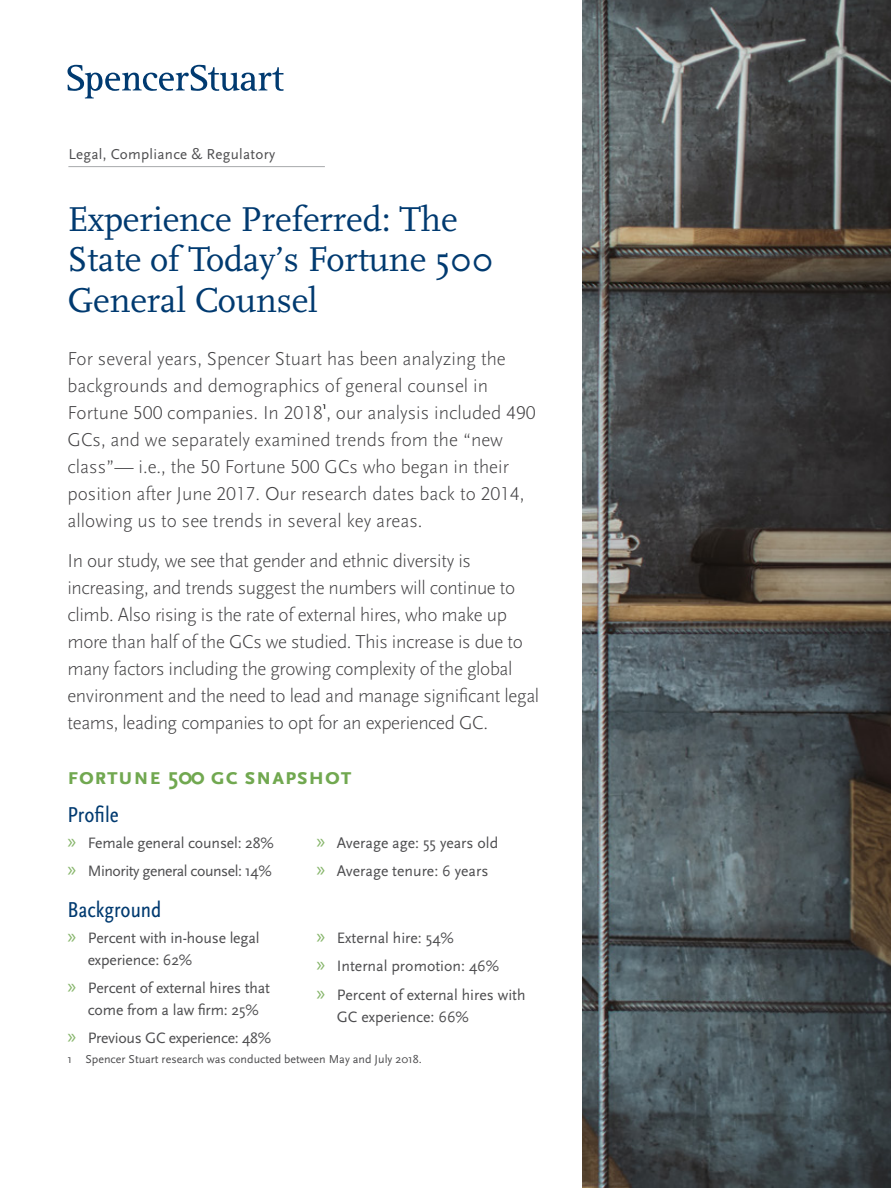
<style>
.page{position:relative;width:891px;height:1188px;background:#fff}
.page>*{position:absolute;margin:0;border:0;box-sizing:border-box;transform-origin:0 0}
.t1{font:36px/40.5px "Scala Pro";letter-spacing:-.005em;color:#003a70}
.t2{font:700 24px "Scala Sans Pro";letter-spacing:.01em;color:#71a850}
.t3{font:condensed 22.5px "Scala Sans Pro";color:#003a70}
.t4{font:300 19.5px/27px "Scala Sans Pro";letter-spacing:-.02em;color:#414042}
.t5{font:300 19.5px/27px "Scala Sans Pro";color:#414042}
.t6{font:15.75px/28.5px "Scala Sans Pro";letter-spacing:-.01em;color:#4d4d4f}
.t7{font:15.75px/28.5px "Scala Sans Pro";letter-spacing:-.03em;color:#4d4d4f}
.t8{font:15px "Scala Sans Pro";letter-spacing:.02em;color:#4d4d4f}
.t9{font:12px "Scala Sans Pro";color:#4d4d4f}
.t10{font:700 7.05px "Scala Sans Pro";color:#000}
.s1{font-family:"Myriad Pro";font-size:21px;color:#86b56a}
</style>
<div class="page">
<img style="left:582px;top:0;width:309px;height:1188px">
<svg style="left:67px;top:65px;width:217px;height:33px"></svg>
<hr style="left:68px;top:166px;width:257px;height:1px;background:#a7a9ac">
<p class="t8" style="left:68px;top:146px;width:208px">Legal, Compliance &amp; Regulatory</p>
<h1 class="t1" style="left:68px;top:199px;width:428px">Experience Preferred: The<br>State of Today’s Fortune 500<br>General Counsel</h1>
<p class="t5" style="left:68px;top:345px;width:470px">For several years, Spencer Stuart has been analyzing the backgrounds and demographics of general counsel in<br>Fortune 500 companies. In 2018 , our analysis included 490</p>
<p class="t10" style="left:323px;top:402px;width:5px">1</p>
<p class="t5" style="left:68px;top:426px;width:458px">GCs, and we separately examined trends from the “new class”— i.e., the 50 Fortune 500 GCs who began in their position after June 2017. Our research dates back to 2014, allowing us to see trends in several key areas.</p>
<p class="t4" style="left:68px;top:547px;width:473px">In our study, we see that gender and ethnic diversity is increasing, and trends suggest the numbers will continue to climb. Also rising is the rate of external hires, who make up more than half of the GCs we studied. This increase is due to many factors including the growing complexity of the global environment and the need to lead and manage significant legal teams, leading companies to opt for an experienced GC.</p>
<p class="t2" style="left:68px;top:762px;width:285px">Fortune 500 GC Snapshot</p>
<p class="t3" style="left:68px;top:801px;width:53px">Profile</p>
<p class="t7" style="left:67px;top:829px;width:208px"><span class="s1">»</span> Female general counsel: 28% <span class="s1">»</span> Minority general counsel: 14%</p>
<p class="t6" style="left:317px;top:829px;width:183px"><span class="s1">»</span> Average age: 55 years old <span class="s1">»</span> Average tenure: 6 years</p>
<p class="t3" style="left:68px;top:896px;width:95px">Background</p>
<p class="t6" style="left:88px;top:927px;width:173px;line-height:21.8px;text-indent:-20px"><span class="s1">»</span> Percent with in-house legal experience: 62%</p>
<p class="t6" style="left:67px;top:977px;width:204px;line-height:21.8px;text-align:center"><span class="s1">»</span> Percent of external hires that come from a law firm: 25%</p>
<p class="t6" style="left:67px;top:1024px;width:205px"><span class="s1">»</span> Previous GC experience: 48%</p>
<p class="t6" style="left:317px;top:924px;width:211px"><span class="s1">»</span> External hire: 54%<br><span class="s1">»</span> Internal promotion: 46%<br><span class="s1">»</span> Percent of external hires with</p>
<p class="t6" style="left:337px;top:1003px;width:134px">GC experience: 66%</p>
<p class="t9" style="left:68px;top:1052px;width:356px">1 Spencer Stuart research was conducted between May and July 2018.</p>
</div>
